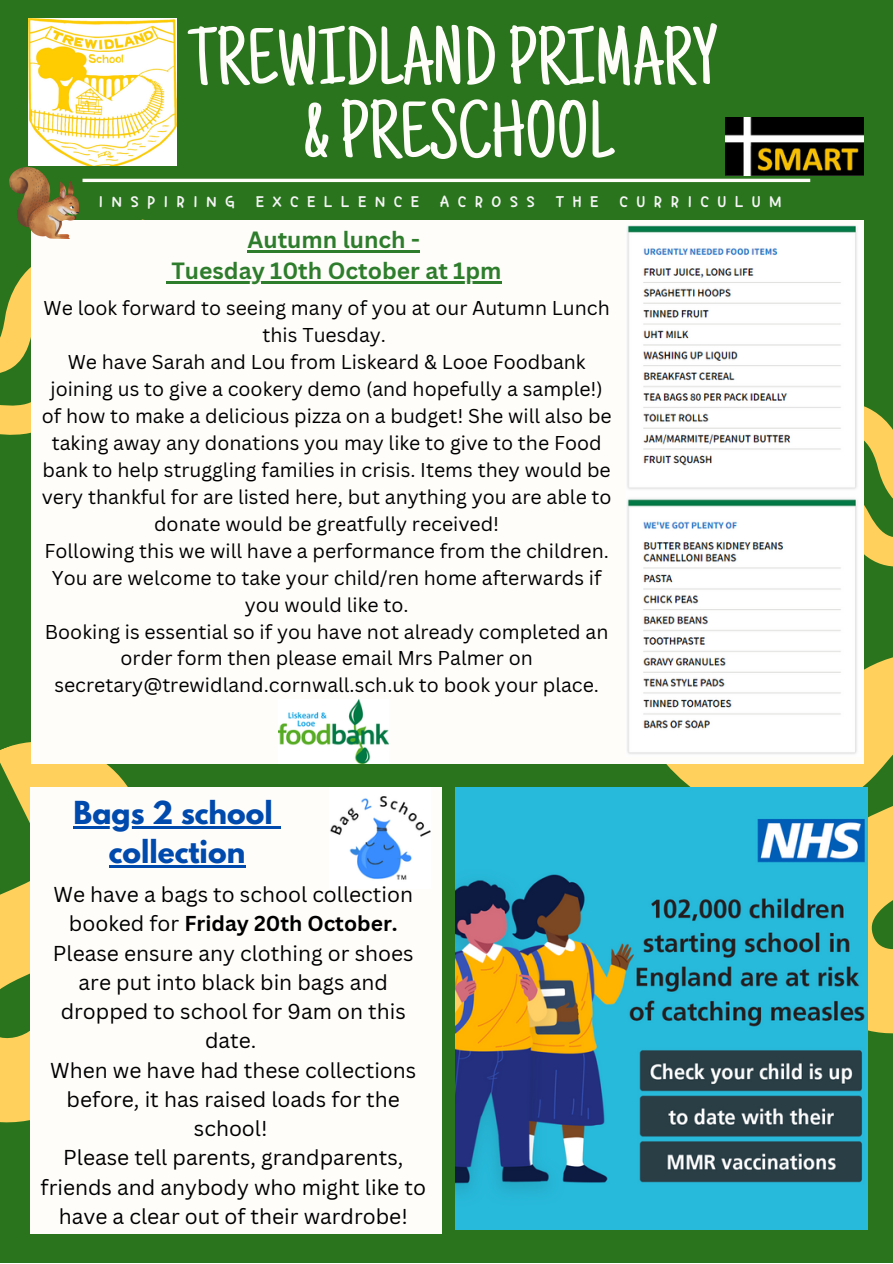
<style>
.page{position:relative;width:893px;height:1264px;background:#fff}
.page>*{position:absolute;margin:0;border:0;box-sizing:border-box;transform-origin:0 0}
.t1{font:81.9px "Just Another Hand";color:#fffdfa}
.t2{font:700 28.05px "League Spartan";color:#004aad}
.t3{font:700 22.8px "Canva Sans";color:#2e7d2c}
.t4{font:21px/29.2px "Canva Sans";color:#000;text-align:center}
.t5{font:19.5px/27px "Canva Sans";color:#000;text-align:center}
.t6{font:18.3px "TT Dalpangi R";letter-spacing:.445em;color:#f5f5f5}
.s1{font-weight:700}
</style>
<div class="page">
<div style="left:0;top:0;width:892px;height:1262px;background:#29741d"></div>
<hr style="left:82px;top:179px;width:728px;height:3px;background:#fffdfa">
<svg style="left:0;top:270px;width:31px;height:165px;fill:#ffd05b"></svg>
<svg style="left:863px;top:343px;width:29px;height:187px"></svg>
<svg style="left:666px;top:530px;width:226px;height:556px;fill:#ffd05b"></svg>
<svg style="left:0;top:742px;width:319px;height:492px"></svg>
<div style="left:31px;top:221px;width:832px;height:543px;background:#fffdfa"></div>
<img style="left:29px;top:19px;width:147px;height:147px">
<img style="left:725px;top:117px;width:138px;height:59px">
<div style="left:30px;top:787px;width:411px;height:446px;background:#fffdfa"></div>
<img style="left:10px;top:167px;width:68px;height:71px">
<img style="left:455px;top:787px;width:412px;height:442px">
<img style="left:279px;top:699px;width:110px;height:64px">
<img style="left:627px;top:225px;width:230px;height:529px">
<img style="left:330px;top:796px;width:100px;height:84px">
<hr style="left:247px;top:250px;width:173px;height:2px;background:#2e7d2c">
<hr style="left:171px;top:282px;width:330px;height:2px;background:#2e7d2c">
<hr style="left:74px;top:826px;width:199px;height:2px;background:#004aad">
<svg style="left:273px;top:826px;width:7px;height:2px"></svg>
<hr style="left:109px;top:864px;width:136px;height:3px;background:#004aad">
<p class="t1" style="left:189px;top:26px;width:529px">TREWIDLANDPRIMARY</p>
<p class="t1" style="left:304px;top:99px;width:310px">&amp;PRESCHOOL</p>
<p class="t6" style="left:99px;top:192px;width:684px">INSPIRING EXCELLENCE ACROSS THE CURRICULUM</p>
<p class="t3" style="left:247px;top:224px;width:174px">Autumn lunch -</p>
<p class="t3" style="left:171px;top:255px;width:331px">Tuesday 10th October at 1pm</p>
<p class="t5" style="left:44px;top:293px;width:567px">We look forward to seeing many of you at our Autumn Lunch this Tuesday.</p>
<p class="t5" style="left:42px;top:347px;width:571px">We have Sarah and Lou from Liskeard &amp; Looe Foodbank joining us to give a cookery demo (and hopefully a sample!) of how to make a delicious pizza on a budget! She will also be taking away any donations you may like to give to the Food bank to help struggling families in crisis. Items they would be very thankful for are listed here, but anything you are able to donate would be greatfully received!</p>
<p class="t5" style="left:45px;top:536px;width:566px">Following this we will have a performance from the children.<br>You are welcome to take your child/ren home afterwards if you would like to.</p>
<p class="t5" style="left:45px;top:617px;width:565px">Booking is essential so if you have not already completed an order form then please email Mrs Palmer on secretary@trewidland.cornwall.sch.uk to book your place.</p>
<p class="t2" style="left:74px;top:799px;width:200px">Bags 2 school</p>
<p class="t2" style="left:109px;top:838px;width:138px">collection</p>
<p class="t4" style="left:53px;top:879px;width:362px">We have a bags to school collection booked for <span class="s1">Friday 20th October.<br></span>Please ensure any clothing or shoes are put into black bin bags and dropped to school for 9am on this date.</p>
<p class="t4" style="left:50px;top:1054px;width:368px">When we have had these collections before, it has raised loads for the school!</p>
<p class="t4" style="left:41px;top:1142px;width:387px">Please tell parents, grandparents, friends and anybody who might like to have a clear out of their wardrobe!</p>
</div>
